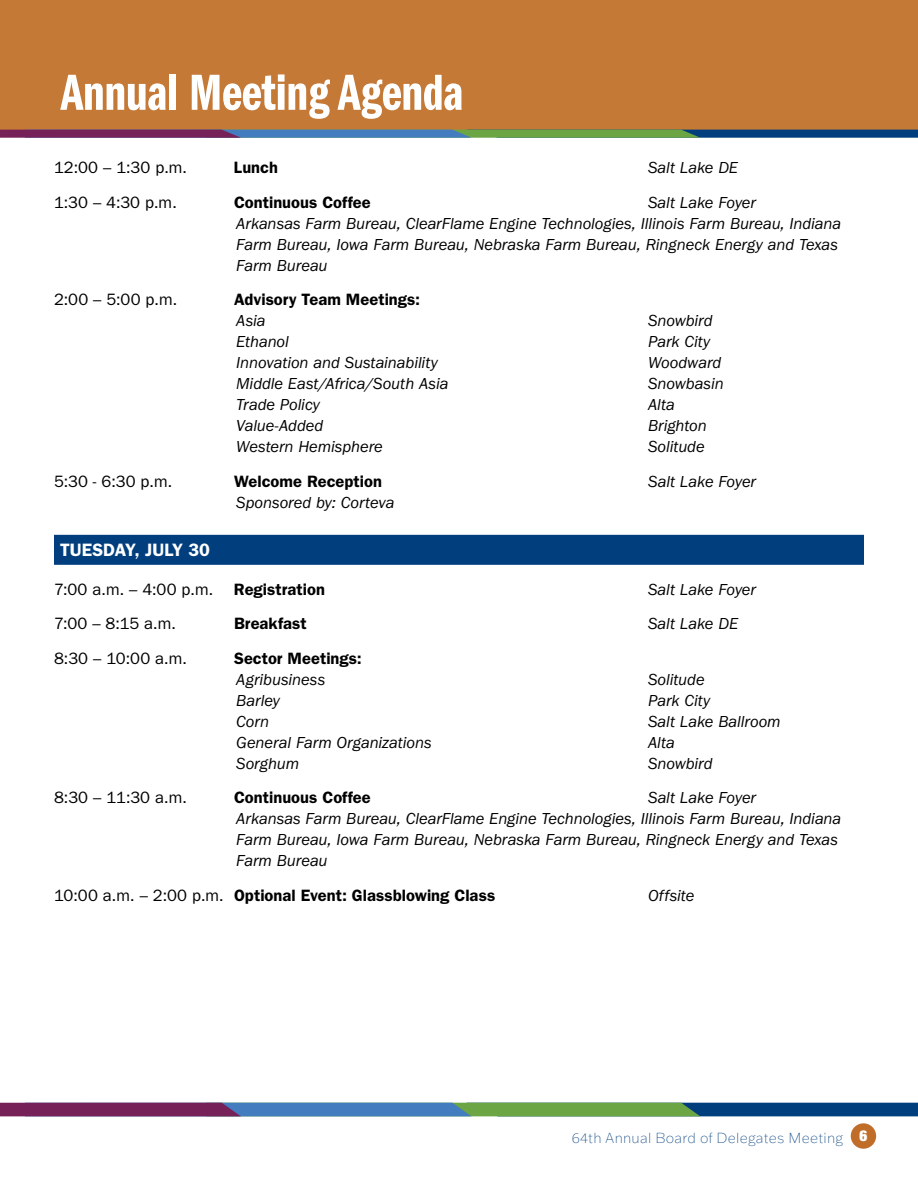
<style>
.page{position:relative;width:918px;height:1188px;background:#fff}
.page>*{position:absolute;margin:0;border:0;box-sizing:border-box;transform-origin:0 0}
.t1{font:52.5px "Franklin Gothic LT Pro Dm Cm";color:#fff}
.t2{font:600 18px "ITC Franklin Gothic Std";color:#fff}
.t3{font:italic 16.5px/21px "ITC Franklin Gothic Std";letter-spacing:-.005em;color:#000}
.t4{font:600 16.5px "ITC Franklin Gothic Std";color:#000}
.t5{font:16.5px "ITC Franklin Gothic Std";color:#000}
.t6{font:100 14.25px "Franklin Gothic ATF";letter-spacing:.02em;color:#003e7e}
.s1{font-weight:600}
.s2{font-weight:400}
.s3{font-family:"Helvetica Neue LT Std";font-weight:900;font-stretch:condensed;font-size:15px;color:#fff}
</style>
<div class="page">
<div style="left:851px;top:1123px;width:25px;height:26px;background:#bf6d29;border-radius:50%"></div>
<svg style="left:0;top:1103px;width:918px;height:13px;background:#495f75"></svg>
<div style="left:0;top:0;width:918px;height:130px;background:#c47937"></div>
<svg style="left:0;top:130px;width:918px;height:8px;background:#4c6378"></svg>
<div style="left:54px;top:535px;width:810px;height:30px;background:#003e7e"></div>
<h1 class="t1" style="left:61px;top:64px;width:404px">Annual Meeting Agenda</h1>
<p class="t5" style="left:54px;top:158px;width:135px">12:00 – 1:30 p.m.</p>
<p class="t4" style="left:234px;top:158px;width:46px">Lunch</p>
<p class="t3" style="left:648px;top:158px;width:92px">Salt Lake DE</p>
<p class="t5" style="left:54px;top:193px;width:124px">1:30 – 4:30 p.m.</p>
<p class="t4" style="left:234px;top:192px;width:138px">Continuous Coffee</p>
<p class="t3" style="left:236px;top:192px;width:607px;text-indent:412px">Salt Lake Foyer<br>Arkansas Farm Bureau, ClearFlame Engine Technologies, Illinois Farm Bureau, Indiana Farm Bureau, Iowa Farm Bureau, Nebraska Farm Bureau, Ringneck Energy and Texas Farm Bureau</p>
<p class="t5" style="left:54px;top:290px;width:125px">2:00 – 5:00 p.m.</p>
<p class="t4" style="left:234px;top:290px;width:188px">Advisory Team Meetings:</p>
<p class="t3" style="left:236px;top:311px;width:31px">Asia</p>
<p class="t3" style="left:648px;top:311px;width:66px">Snowbird</p>
<p class="t3" style="left:236px;top:332px;width:54px">Ethanol</p>
<p class="t3" style="left:648px;top:332px;width:64px">Park City</p>
<p class="t3" style="left:236px;top:353px;width:203px">Innovation and Sustainability</p>
<p class="t3" style="left:648px;top:353px;width:75px">Woodward</p>
<p class="t3" style="left:236px;top:374px;width:214px">Middle East/Africa/South Asia</p>
<p class="t3" style="left:648px;top:374px;width:77px">Snowbasin</p>
<p class="t3" style="left:236px;top:395px;width:85px">Trade Policy</p>
<p class="t3" style="left:648px;top:395px;width:28px">Alta</p>
<p class="t3" style="left:236px;top:416px;width:89px">Value-Added</p>
<p class="t3" style="left:648px;top:416px;width:60px">Brighton</p>
<p class="t3" style="left:236px;top:437px;width:148px">Western Hemisphere</p>
<p class="t3" style="left:648px;top:437px;width:58px">Solitude</p>
<p class="t5" style="left:54px;top:472px;width:120px">5:30 - 6:30 p.m.</p>
<p class="t4" style="left:234px;top:471px;width:149px">Welcome Reception</p>
<p class="t3" style="left:648px;top:471px;width:110px">Salt Lake Foyer</p>
<p class="t3" style="left:236px;top:492px;width:160px">Sponsored by: Corteva</p>
<p class="t2" style="left:60px;top:539px;width:152px">TUESDAY, JULY 30</p>
<p class="t5" style="left:54px;top:580px;width:272px">7:00 a.m. – 4:00 p.m. <span class="s1">Registration</span></p>
<p class="t3" style="left:648px;top:579px;width:110px">Salt Lake Foyer</p>
<p class="t5" style="left:54px;top:614px;width:124px">7:00 – 8:15 a.m.</p>
<p class="t4" style="left:234px;top:614px;width:74px">Breakfast</p>
<p class="t3" style="left:648px;top:614px;width:92px">Salt Lake DE</p>
<p class="t5" style="left:54px;top:649px;width:135px">8:30 – 10:00 a.m.</p>
<p class="t4" style="left:234px;top:648px;width:129px">Sector Meetings:</p>
<p class="t3" style="left:236px;top:669px;width:91px">Agribusiness</p>
<p class="t3" style="left:648px;top:669px;width:58px">Solitude</p>
<p class="t3" style="left:236px;top:690px;width:45px">Barley</p>
<p class="t3" style="left:648px;top:690px;width:64px">Park City</p>
<p class="t3" style="left:236px;top:711px;width:34px">Corn</p>
<p class="t3" style="left:648px;top:711px;width:134px">Salt Lake Ballroom</p>
<p class="t3" style="left:236px;top:732px;width:197px">General Farm Organizations</p>
<p class="t3" style="left:648px;top:732px;width:28px">Alta</p>
<p class="t3" style="left:236px;top:753px;width:64px">Sorghum</p>
<p class="t3" style="left:648px;top:753px;width:66px">Snowbird</p>
<p class="t5" style="left:54px;top:788px;width:135px">8:30 – 11:30 a.m.</p>
<p class="t4" style="left:234px;top:788px;width:138px">Continuous Coffee</p>
<p class="t3" style="left:236px;top:788px;width:607px;text-indent:412px">Salt Lake Foyer<br>Arkansas Farm Bureau, ClearFlame Engine Technologies, Illinois Farm Bureau, Indiana Farm Bureau, Iowa Farm Bureau, Nebraska Farm Bureau, Ringneck Energy and Texas Farm Bureau</p>
<p class="t4" style="left:54px;top:885px;width:443px"><span class="s2">10:00 a.m. – 2:00 p.m.</span> Optional Event: Glassblowing Class</p>
<p class="t3" style="left:648px;top:885px;width:48px">Offsite</p>
<p class="t6" style="left:572px;top:1129px;width:297px">64th Annual Board of Delegates Meeting <span class="s3">6</span></p>
</div>
